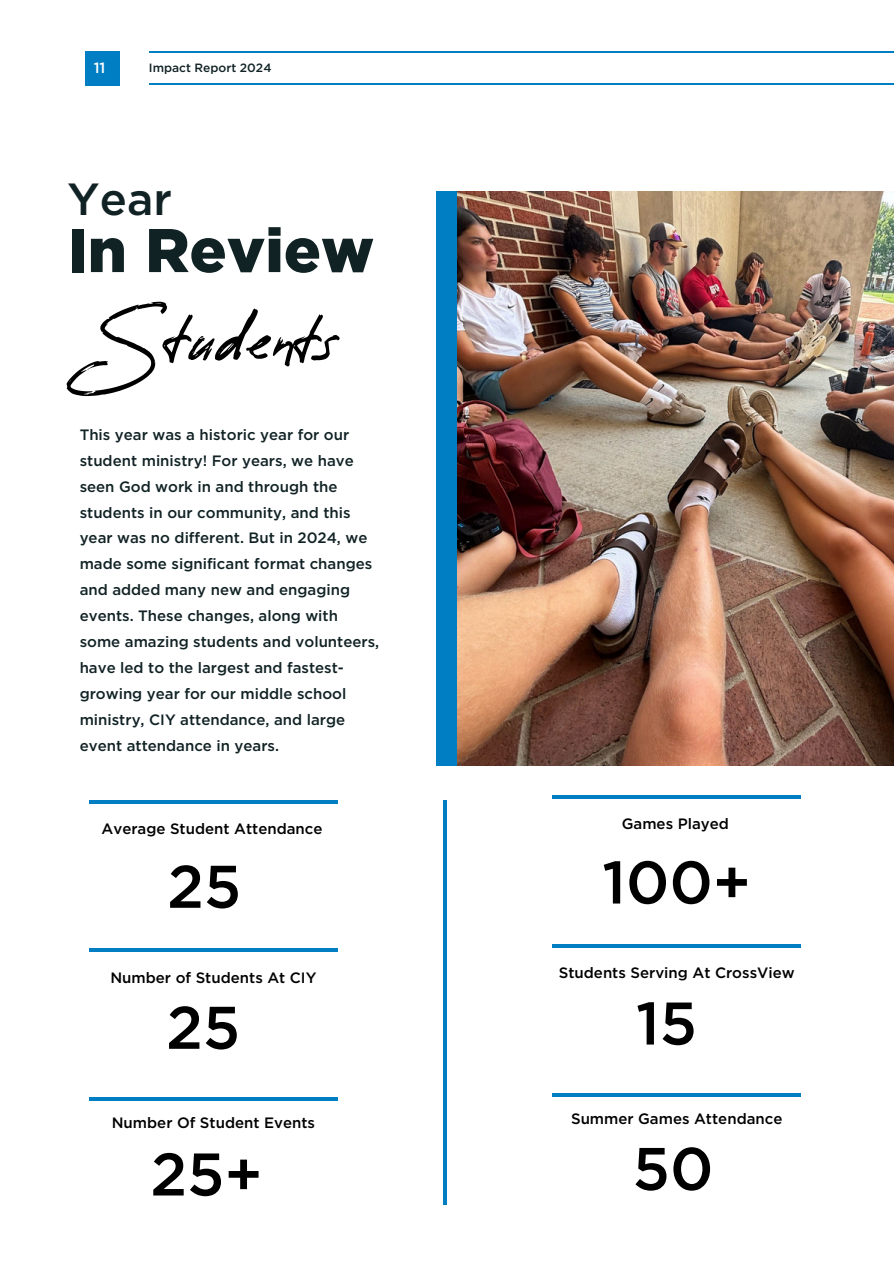
<style>
.page{position:relative;width:894px;height:1264px;background:#fff}
.page>*{position:absolute;margin:0;border:0;box-sizing:border-box;transform-origin:0 0}
.t1{font:900 61.5px "Gotham";color:#112225}
.t2{font:500 60px "Gotham";color:#000}
.t3{font:54.6px "Reey";color:#000}
.t4{font:500 45px "Gotham";color:#112225}
.t5{font:500 15px/25.8px "Gotham";color:#112225}
.t6{font:500 15px "Gotham";color:#000}
.t7{font:500 14.85px "Gotham";color:#fff}
.t8{font:500 12px "Gotham";color:#112225}
</style>
<div class="page">
<div style="left:85px;top:51px;width:34px;height:34px;background:#007ec3"></div>
<hr style="left:149px;top:51px;width:744px;height:2px;background:#007ec3">
<hr style="left:149px;top:84px;width:744px;height:1px;background:#007ec3">
<hr style="left:443px;top:800px;width:3px;height:404px;background:#007ec3">
<hr style="left:89px;top:800px;width:248px;height:3px;background:#007ec3">
<hr style="left:89px;top:949px;width:248px;height:3px;background:#007ec3">
<hr style="left:89px;top:1097px;width:248px;height:3px;background:#007ec3">
<div style="left:436px;top:191px;width:21px;height:574px;background:#007ec3"></div>
<img style="left:457px;top:191px;width:436px;height:574px">
<hr style="left:552px;top:795px;width:248px;height:3px;background:#007ec3">
<hr style="left:552px;top:944px;width:248px;height:3px;background:#007ec3">
<hr style="left:552px;top:1093px;width:248px;height:3px;background:#007ec3">
<p class="t7" style="left:94px;top:58px;width:13px">11</p>
<h1 class="t8" style="left:149px;top:60px;width:124px">Impact Report 2024</h1>
<h2 class="t4" style="left:68px;top:171px;width:106px">Year</h2>
<h2 class="t1" style="left:68px;top:213px;width:308px">In Review</h2>
<h1 class="t3" style="left:100px;top:307px;width:239px">Students</h1>
<h3 class="t5" style="left:80px;top:421px;width:301px">This year was a historic year for our student ministry! For years, we have seen God work in and through the students in our community, and this year was no different. But in 2024, we made some significant format changes and added many new and engaging events. These changes, along with some amazing students and volunteers, have led to the largest and fastest&shy;growing year for our middle school ministry, CIY attendance, and large event attendance in years.</h3>
<p class="t6" style="left:101px;top:819px;width:222px">Average Student Attendance</p>
<h3 class="t2" style="left:167px;top:850px;width:76px">25</h3>
<p class="t6" style="left:110px;top:968px;width:207px">Number of Students At CIY</p>
<h3 class="t2" style="left:166px;top:991px;width:76px">25</h3>
<p class="t6" style="left:112px;top:1113px;width:205px">Number Of Student Events</p>
<h3 class="t2" style="left:150px;top:1137px;width:114px">25+</h3>
<p class="t6" style="left:621px;top:815px;width:109px">Games Played</p>
<h3 class="t2" style="left:602px;top:845px;width:150px">100+</h3>
<h1 class="t6" style="left:558px;top:963px;width:237px">Students Serving At CrossView</h1>
<h3 class="t2" style="left:635px;top:986px;width:63px">15</h3>
<p class="t6" style="left:571px;top:1109px;width:213px">Summer Games Attendance</p>
<h3 class="t2" style="left:632px;top:1132px;width:82px">50</h3>
</div>
